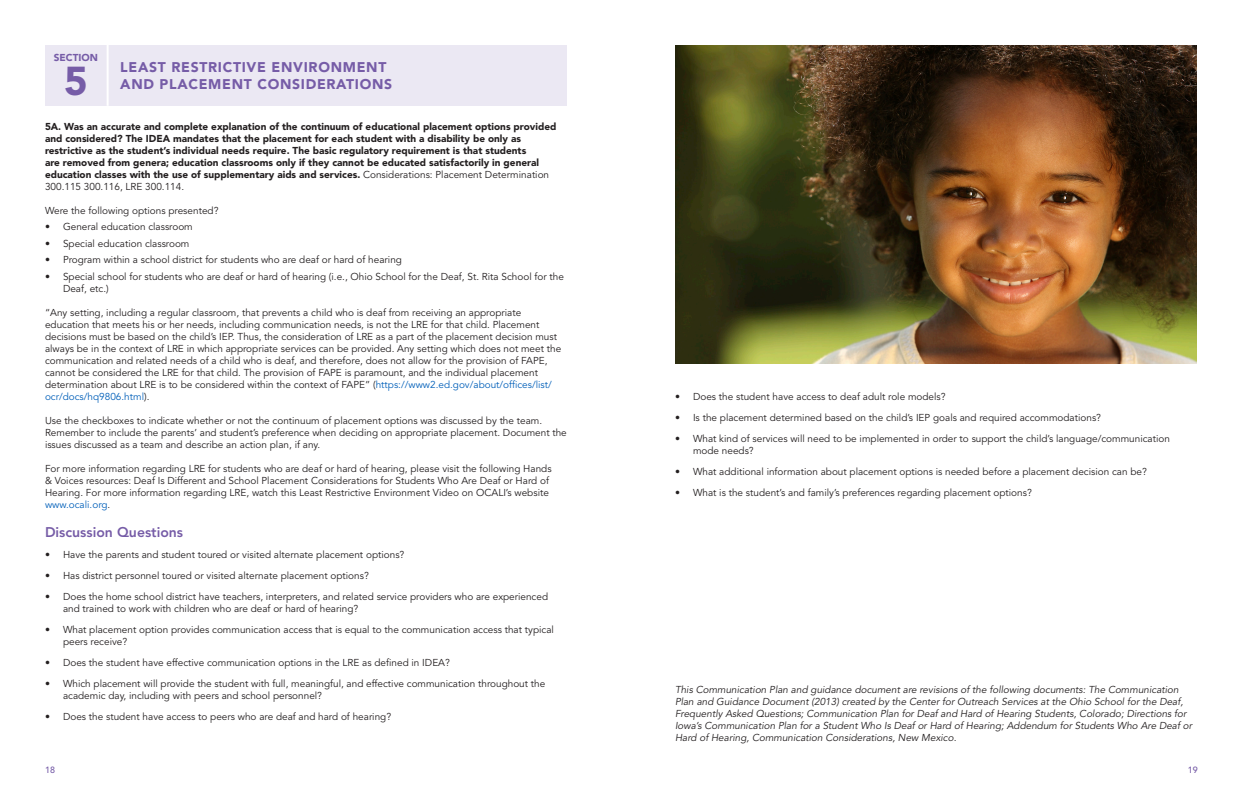
<style>
.page{position:relative;width:1242px;height:810px;background:#fff}
.page>*{position:absolute;margin:0;border:0;box-sizing:border-box;transform-origin:0 0}
.t1{font:900 40px "Avenir LT Std";color:#765ca7}
.t2{font:900 14px/16.8px "Avenir LT Std";letter-spacing:.05em;color:#765ca7}
.t3{font:800 14px "Avenir LT Std";color:#765ca7}
.t4{font:10px/12px "Avenir LT Std";color:#231f20}
.t5{font:900 10px/12px "Avenir LT Std";color:#231f20}
.t6{font:italic 10px/12px "Avenir LT Std";color:#231f20}
.t7{font:900 10px "Avenir LT Std";color:#765ca7}
.t8{font:500 9px "Avenir LT Std";color:#765ca7}
.s1{font-weight:400}
.s2{color:#005fb9}
</style>
<div class="page">
<div style="left:45px;top:45px;width:521px;height:61px;background:#ebe8f3"></div>
<hr style="left:107px;top:45px;width:2px;height:61px;background:#fff">
<img style="left:675px;top:45px;width:522px;height:318px">
<p class="t7" style="left:54px;top:52px;width:46px">SECTION</p>
<p class="t1" style="left:64px;top:57px;width:25px">5</p>
<p class="t2" style="left:120px;top:59px;width:273px">LEAST RESTRICTIVE ENVIRONMENT<br>AND PLACEMENT CONSIDERATIONS</p>
<p class="t5" style="left:45px;top:120px;width:513px">5A. Was an accurate and complete explanation of the continuum of educational placement options provided and considered? The IDEA mandates that the placement for each student with a disability be only as restrictive as the student’s individual needs require. The basic regulatory requirement is that students<br>are removed from genera; education classrooms only if they cannot be educated satisfactorily in general education classes with the use of supplementary aids and services. <span class="s1">Considerations: Placement Determination 300.115 300.116, LRE 300.114.</span></p>
<p class="t4" style="left:45px;top:205px;width:175px">Were the following options presented?</p>
<p class="t4" style="left:45px;top:221px;width:149px">• General education classroom</p>
<p class="t4" style="left:45px;top:238px;width:146px">• Special education classroom</p>
<p class="t4" style="left:45px;top:254px;width:359px">• Program within a school district for students who are deaf or hard of hearing</p>
<p class="t4" style="left:63px;top:271px;width:502px;text-indent:-18px">• Special school for students who are deaf or hard of hearing (i.e., Ohio School for the Deaf, St. Rita School for the<br>Deaf, etc.)</p>
<p class="t4" style="left:45px;top:307px;width:518px">“Any setting, including a regular classroom, that prevents a child who is deaf from receiving an appropriate education that meets his or her needs, including communication needs, is not the LRE for that child. Placement decisions must be based on the child’s IEP. Thus, the consideration of LRE as a part of the placement decision must always be in the context of LRE in which appropriate services can be provided. Any setting which does not meet the communication and related needs of a child who is deaf, and therefore, does not allow for the provision of FAPE, cannot be considered the LRE for that child. The provision of FAPE is paramount, and the individual placement determination about LRE is to be considered within the context of FAPE” (<span class="s2">https://www2.ed.gov/about/offices/list/ ocr/docs/hq9806.html</span>).</p>
<p class="t4" style="left:45px;top:415px;width:523px">Use the checkboxes to indicate whether or not the continuum of placement options was discussed by the team.<br>Remember to include the parents’ and student’s preference when deciding on appropriate placement. Document the issues discussed as a team and describe an action plan, if any.</p>
<p class="t4" style="left:45px;top:463px;width:508px">For more information regarding LRE for students who are deaf or hard of hearing, please visit the following Hands &amp; Voices resources: Deaf Is Different and School Placement Considerations for Students Who Are Deaf or Hard of Hearing. For more information regarding LRE, watch this Least Restrictive Environment Video on OCALI’s website <span class="s2">www.ocali.org</span>.</p>
<p class="t3" style="left:45px;top:523px;width:140px">Discussion Questions</p>
<p class="t4" style="left:45px;top:548px;width:361px">• Have the parents and student toured or visited alternate placement options?</p>
<p class="t4" style="left:45px;top:569px;width:325px">• Has district personnel toured or visited alternate placement options?</p>
<p class="t4" style="left:63px;top:590px;width:487px;text-indent:-18px">• Does the home school district have teachers, interpreters, and related service providers who are experienced and trained to work with children who are deaf or hard of hearing?</p>
<p class="t4" style="left:63px;top:623px;width:492px;text-indent:-18px">• What placement option provides communication access that is equal to the communication access that typical peers receive?</p>
<p class="t4" style="left:45px;top:656px;width:406px">• Does the student have effective communication options in the LRE as defined in IDEA?</p>
<p class="t4" style="left:63px;top:677px;width:484px;text-indent:-18px">• Which placement will provide the student with full, meaningful, and effective communication throughout the academic day, including with peers and school personnel?</p>
<p class="t4" style="left:45px;top:710px;width:348px">• Does the student have access to peers who are deaf and hard of hearing?</p>
<p class="t4" style="left:675px;top:391px;width:272px">• Does the student have access to deaf adult role models?</p>
<p class="t4" style="left:675px;top:412px;width:428px">• Is the placement determined based on the child’s IEP goals and required accommodations?</p>
<p class="t4" style="left:693px;top:433px;width:479px;text-indent:-18px">• What kind of services will need to be implemented in order to support the child’s language/communication mode needs?</p>
<p class="t4" style="left:675px;top:466px;width:473px">• What additional information about placement options is needed before a placement decision can be?</p>
<p class="t4" style="left:675px;top:487px;width:358px">• What is the student’s and family’s preferences regarding placement options?</p>
<p class="t6" style="left:675px;top:684px;width:519px">This Communication Plan and guidance document are revisions of the following documents: The Communication Plan and Guidance Document (2013) created by the Center for Outreach Services at the Ohio School for the Deaf, Frequently Asked Questions; Communication Plan for Deaf and Hard of Hearing Students, Colorado; Directions for Iowa’s Communication Plan for a Student Who Is Deaf or Hard of Hearing; Addendum for Students Who Are Deaf or Hard of Hearing, Communication Considerations, New Mexico.</p>
<p class="t8" style="left:45px;top:764px;width:12px">18</p>
<p class="t8" style="left:1188px;top:764px;width:12px">19</p>
</div>
